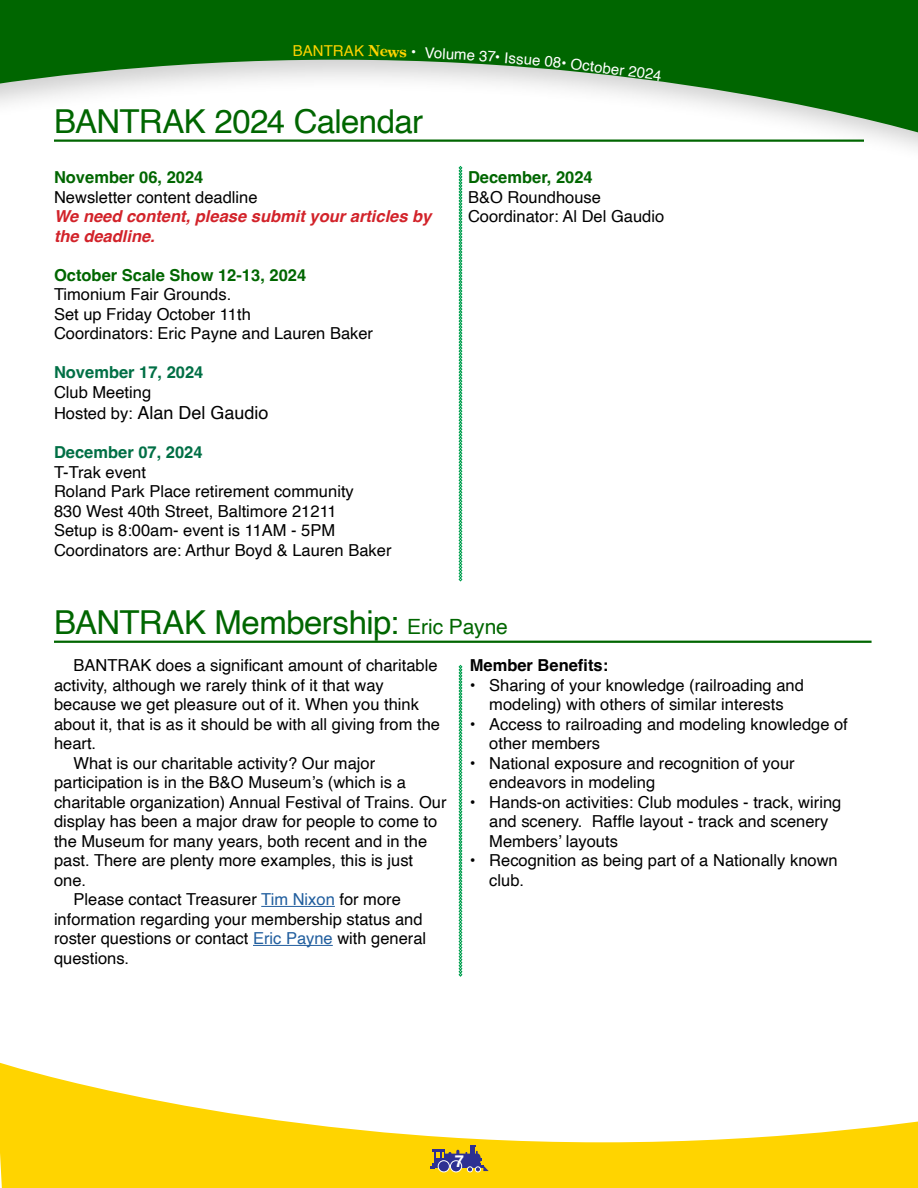
<style>
.page{position:relative;width:918px;height:1188px;background:#fff}
.page>*{position:absolute;margin:0;border:0;box-sizing:border-box;transform-origin:0 0}
.t1{font:33px "Helvetica";letter-spacing:-.02em;color:#060}
.t2{font:18px "Helvetica";color:#000}
.t3{font:16.5px/19.5px "Helvetica";color:#000}
.t4{font:700 16.5px "Helvetica";color:#060}
.t5{font:italic 700 16.5px/19.5px "Helvetica";color:#d2232a}
.t6{font:700 16.5px "Helvetica";color:#006f45}
.t7{font:700 16.5px "Helvetica";color:#000}
.t8{font:700 16.5px "Helvetica";color:#fff}
.t9{font:15px "Helvetica";color:#fff}
.t10{font:15px "Helvetica";color:#ffd400}
.t11{font:700 15px "Century Old Style Std";color:#ffd400}
.s1{font-family:"Helvetica";font-weight:400}
.s2{font-size:16.5px}
.s3{font-size:21px}
.s4{color:#215e9e}
</style>
<div class="page">
<svg style="left:0;top:1062px;width:918px;height:126px;fill:#ffd400"></svg>
<svg style="left:0;top:0;width:918px;height:141px;fill:#060"></svg>
<div style="left:415px;top:1144px;width:86px;height:44px;background:#ffd400"></div>
<svg style="left:430px;top:1145px;width:59px;height:27px"></svg>
<hr style="left:54px;top:140px;width:810px;height:2px;background:#060">
<hr style="left:54px;top:641px;width:818px;height:2px;background:#060">
<hr style="left:261px;top:906px;width:74px;height:1px;background:#215e9e">
<hr style="left:253px;top:945px;width:80px;height:1px;background:#215e9e">
<svg style="left:459px;top:166px;width:3px;height:415px"></svg>
<svg style="left:459px;top:665px;width:3px;height:312px"></svg>
<svg style="left:294px;top:45px;width:19px;height:11px"></svg>
<svg style="left:400px;top:47px;width:35px;height:11px"></svg>
<p class="t10" style="left:313px;top:39px;width:43px">NTRA</p>
<p class="t11" style="left:354px;top:41px;width:47px;rotate:1deg"><span class="s1">K</span> New</p>
<p class="t9" style="left:435px;top:41px;width:34px;rotate:3deg">olum</p>
<p class="t9" style="left:468px;top:43px;width:35px;rotate:4deg">e 37•</p>
<p class="t9" style="left:505px;top:46px;width:38px;rotate:5deg">Issue</p>
<p class="t9" style="left:546px;top:50px;width:39px;rotate:6deg">08• O</p>
<p class="t9" style="left:584px;top:54px;width:44px;rotate:7deg">ctober</p>
<p class="t9" style="left:630px;top:59px;width:35px;rotate:8deg">2024</p>
<h1 class="t1" style="left:54px;top:96px;width:371px">BANTRAK 2024 Calendar</h1>
<p class="t4" style="left:54px;top:167px;width:151px">November 06, 2024</p>
<p class="t3" style="left:54px;top:188px;width:205px">Newsletter content deadline</p>
<p class="t5" style="left:54px;top:208px;width:379px">We need content, please submit your articles by the deadline.</p>
<p class="t4" style="left:54px;top:265px;width:254px">October Scale Show 12-13, 2024</p>
<p class="t3" style="left:54px;top:285px;width:321px">Timonium Fair Grounds.<br>Set up Friday October 11th<br>Coordinators: Eric Payne and Lauren Baker</p>
<p class="t6" style="left:54px;top:362px;width:151px">November 17, 2024</p>
<p class="t3" style="left:54px;top:383px;width:99px">Club Meeting</p>
<p class="t2" style="left:54px;top:399px;width:216px"><span class="s2">Hosted by:</span> Alan Del Gaudio</p>
<p class="t6" style="left:54px;top:442px;width:150px">December 07, 2024</p>
<p class="t3" style="left:54px;top:463px;width:339px">T-Trak event<br>Roland Park Place retirement community<br>830 West 40th Street, Baltimore 21211<br>Setup is 8:00am- event is 11AM - 5PM Coordinators are: Arthur Boyd &amp; Lauren Baker</p>
<p class="t4" style="left:468px;top:167px;width:126px">December, 2024</p>
<p class="t3" style="left:468px;top:188px;width:198px">B&amp;O Roundhouse<br>Coordinator: Al Del Gaudio</p>
<h1 class="t1" style="left:54px;top:597px;width:455px">BANTRAK Membership: <span class="s3">Eric Payne</span></h1>
<p class="t3" style="left:74px;top:656px;width:366px">BANTRAK does a significant amount of charitable</p>
<p class="t3" style="left:54px;top:676px;width:331px">activity, although we rarely think of it that way</p>
<p class="t3" style="left:54px;top:695px;width:367px">because we get pleasure out of it. When you think</p>
<p class="t3" style="left:54px;top:715px;width:388px">about it, that is as it should be with all giving from the</p>
<p class="t3" style="left:54px;top:734px;width:44px">heart.</p>
<p class="t3" style="left:74px;top:754px;width:303px">What is our charitable activity? Our major</p>
<p class="t3" style="left:54px;top:773px;width:353px">participation is in the B&amp;O Museum’s (which is a</p>
<p class="t3" style="left:54px;top:793px;width:394px">charitable organization) Annual Festival of Trains. Our</p>
<p class="t3" style="left:54px;top:812px;width:385px">display has been a major draw for people to come to</p>
<p class="t3" style="left:54px;top:832px;width:375px">the Museum for many years, both recent and in the</p>
<p class="t3" style="left:54px;top:851px;width:361px">past. There are plenty more examples, this is just</p>
<p class="t3" style="left:54px;top:871px;width:34px">one.</p>
<p class="t3" style="left:74px;top:890px;width:329px">Please contact Treasurer <span class="s4">Tim Nixon</span> for more</p>
<p class="t3" style="left:54px;top:910px;width:370px">information regarding your membership status and</p>
<p class="t3" style="left:54px;top:929px;width:374px">roster questions or contact <span class="s4">Eric Payne</span> with general</p>
<p class="t3" style="left:54px;top:949px;width:77px">questions.</p>
<p class="t7" style="left:470px;top:655px;width:140px">Member Benefits:</p>
<p class="t3" style="left:470px;top:676px;width:336px;text-align:center">• Sharing of your knowledge (railroading and modeling) with others of similar interests</p>
<p class="t3" style="left:489px;top:715px;width:360px;text-indent:-20px">• Access to railroading and modeling knowledge of other members</p>
<p class="t3" style="left:489px;top:754px;width:307px;text-indent:-20px">• National exposure and recognition of your endeavors in modeling</p>
<p class="t3" style="left:489px;top:793px;width:354px;text-indent:-20px">• Hands-on activities: Club modules - track, wiring and scenery. Raffle layout - track and scenery<br>Members’ layouts</p>
<p class="t3" style="left:489px;top:851px;width:350px;text-indent:-20px">• Recognition as being part of a Nationally known club.</p>
<p class="t8" style="left:455px;top:1152px;width:11px">7</p>
</div>
